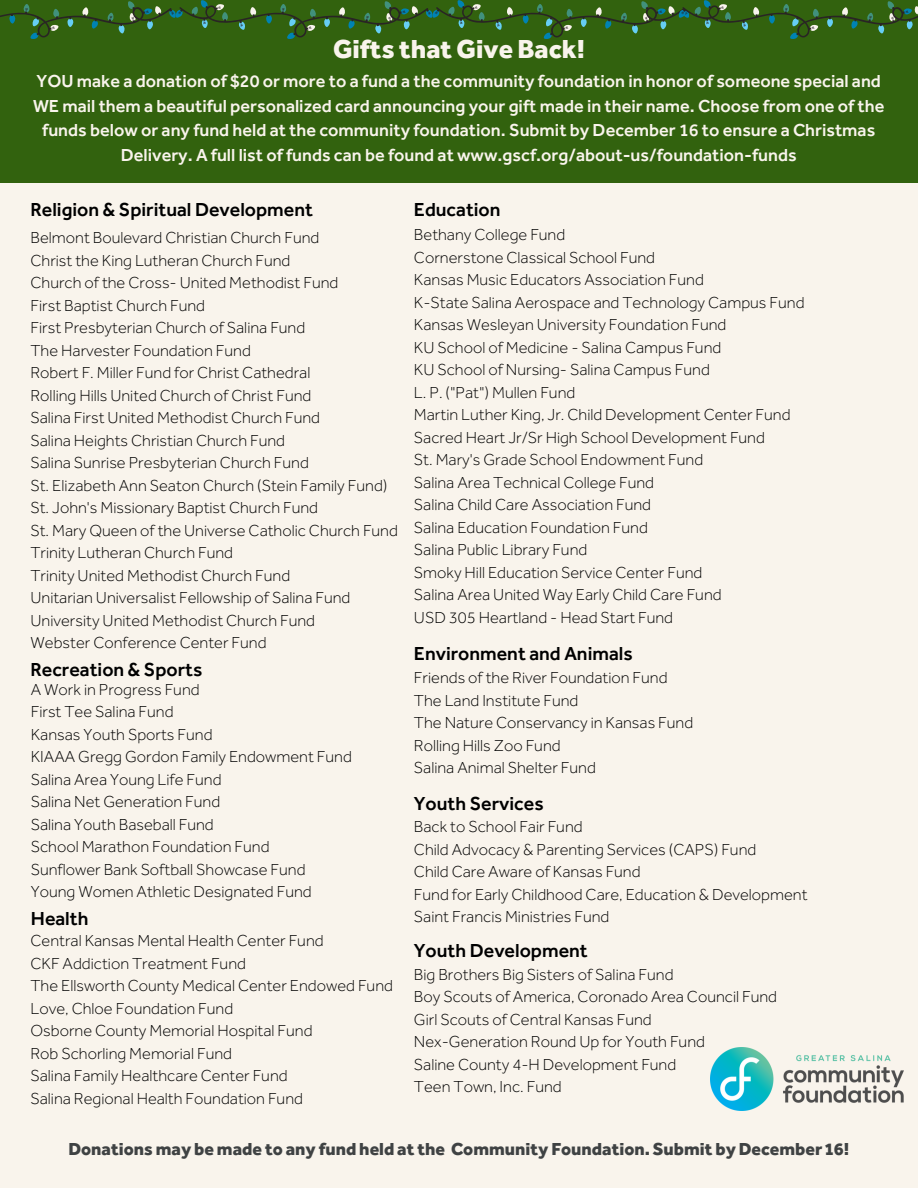
<style>
.page{position:relative;width:918px;height:1188px;background:#f9f4ec}
.page>*{position:absolute;margin:0;border:0;box-sizing:border-box;transform-origin:0 0}
.t1{font:800 27px "Effra";color:#f9f4ec}
.t2{font:500 19.5px "Effra";color:#000}
.t3{font:500 18px/24.8px "Effra";color:#f9f4ec;text-align:center}
.t4{font:800 18px "Effra";color:#3f4243}
.t5{font:300 16.5px "Effra";color:#000}
</style>
<div class="page">
<div style="left:0;top:0;width:918px;height:182px;background:#32620e"></div>
<img style="left:710px;top:1047px;width:194px;height:63px">
<svg style="left:0;top:0;width:918px;height:39px"></svg>
<p class="t1" style="left:333px;top:32px;width:253px">Gifts that Give Back!</p>
<h1 class="t3" style="left:33px;top:68px;width:853px">YOU make a donation of $20 or more to a fund a the community foundation in honor of someone special and WE mail them a beautiful personalized card announcing your gift made in their name. Choose from one of the funds below or any fund held at the community foundation. Submit by December 16 to ensure a Christmas Delivery. A full list of funds can be found at www.gscf.org/about-us/foundation-funds</h1>
<p class="t2" style="left:30px;top:198px;width:284px">Religion &amp; Spiritual Development</p>
<p class="t5" style="left:30px;top:227px;width:290px">Belmont Boulevard Christian Church Fund</p>
<p class="t5" style="left:30px;top:250px;width:262px">Christ the King Lutheran Church Fund</p>
<h2 class="t5" style="left:30px;top:272px;width:309px">Church of the Cross- United Methodist Fund</h2>
<p class="t5" style="left:30px;top:295px;width:176px">First Baptist Church Fund</p>
<p class="t5" style="left:30px;top:317px;width:276px">First Presbyterian Church of Salina Fund</p>
<p class="t5" style="left:30px;top:340px;width:222px">The Harvester Foundation Fund</p>
<p class="t5" style="left:30px;top:362px;width:281px">Robert F. Miller Fund for Christ Cathedral</p>
<p class="t5" style="left:30px;top:385px;width:282px">Rolling Hills United Church of Christ Fund</p>
<p class="t5" style="left:30px;top:407px;width:291px">Salina First United Methodist Church Fund</p>
<p class="t5" style="left:30px;top:430px;width:256px">Salina Heights Christian Church Fund</p>
<p class="t5" style="left:30px;top:452px;width:280px">Salina Sunrise Presbyterian Church Fund</p>
<p class="t5" style="left:30px;top:475px;width:359px">St. Elizabeth Ann Seaton Church (Stein Family Fund)</p>
<p class="t5" style="left:30px;top:497px;width:289px">St. John's Missionary Baptist Church Fund</p>
<h2 class="t5" style="left:30px;top:520px;width:369px">St. Mary Queen of the Universe Catholic Church Fund</h2>
<p class="t5" style="left:30px;top:542px;width:204px">Trinity Lutheran Church Fund</p>
<p class="t5" style="left:30px;top:565px;width:261px">Trinity United Methodist Church Fund</p>
<p class="t5" style="left:30px;top:587px;width:321px">Unitarian Universalist Fellowship of Salina Fund</p>
<p class="t5" style="left:30px;top:610px;width:286px">University United Methodist Church Fund</p>
<p class="t5" style="left:30px;top:632px;width:238px">Webster Conference Center Fund</p>
<p class="t2" style="left:30px;top:657px;width:173px">Recreation &amp; Sports</p>
<h2 class="t5" style="left:31px;top:679px;width:170px">A Work in Progress Fund</h2>
<p class="t5" style="left:31px;top:702px;width:144px">First Tee Salina Fund</p>
<h2 class="t5" style="left:31px;top:724px;width:183px">Kansas Youth Sports Fund</h2>
<p class="t5" style="left:31px;top:747px;width:323px">KIAAA Gregg Gordon Family Endowment Fund</p>
<p class="t5" style="left:31px;top:769px;width:192px">Salina Area Young Life Fund</p>
<p class="t5" style="left:31px;top:792px;width:191px">Salina Net Generation Fund</p>
<p class="t5" style="left:31px;top:814px;width:185px">Salina Youth Baseball Fund</p>
<p class="t5" style="left:31px;top:837px;width:240px">School Marathon Foundation Fund</p>
<p class="t5" style="left:31px;top:859px;width:276px">Sunflower Bank Softball Showcase Fund</p>
<p class="t5" style="left:31px;top:882px;width:283px">Young Women Athletic Designated Fund</p>
<p class="t2" style="left:31px;top:907px;width:59px">Health</p>
<p class="t5" style="left:30px;top:931px;width:295px">Central Kansas Mental Health Center Fund</p>
<p class="t5" style="left:30px;top:953px;width:217px">CKF Addiction Treatment Fund</p>
<p class="t5" style="left:30px;top:976px;width:364px">The Ellsworth County Medical Center Endowed Fund</p>
<p class="t5" style="left:30px;top:998px;width:204px">Love, Chloe Foundation Fund</p>
<p class="t5" style="left:30px;top:1021px;width:284px">Osborne County Memorial Hospital Fund</p>
<p class="t5" style="left:30px;top:1043px;width:203px">Rob Schorling Memorial Fund</p>
<p class="t5" style="left:30px;top:1066px;width:259px">Salina Family Healthcare Center Fund</p>
<p class="t5" style="left:30px;top:1088px;width:274px">Salina Regional Health Foundation Fund</p>
<p class="t2" style="left:414px;top:198px;width:88px">Education</p>
<p class="t5" style="left:414px;top:225px;width:153px">Bethany College Fund</p>
<p class="t5" style="left:414px;top:247px;width:243px">Cornerstone Classical School Fund</p>
<h2 class="t5" style="left:414px;top:270px;width:291px">Kansas Music Educators Association Fund</h2>
<p class="t5" style="left:414px;top:292px;width:392px">K-State Salina Aerospace and Technology Campus Fund</p>
<p class="t5" style="left:414px;top:315px;width:314px">Kansas Wesleyan University Foundation Fund</p>
<p class="t5" style="left:414px;top:337px;width:309px">KU School of Medicine - Salina Campus Fund</p>
<p class="t5" style="left:414px;top:360px;width:297px">KU School of Nursing- Salina Campus Fund</p>
<p class="t5" style="left:414px;top:382px;width:163px">L. P. ("Pat") Mullen Fund</p>
<p class="t5" style="left:414px;top:405px;width:378px">Martin Luther King, Jr. Child Development Center Fund</p>
<p class="t5" style="left:414px;top:427px;width:353px">Sacred Heart Jr/Sr High School Development Fund</p>
<p class="t5" style="left:414px;top:450px;width:291px">St. Mary's Grade School Endowment Fund</p>
<p class="t5" style="left:414px;top:472px;width:242px">Salina Area Technical College Fund</p>
<p class="t5" style="left:414px;top:495px;width:239px">Salina Child Care Association Fund</p>
<p class="t5" style="left:414px;top:517px;width:235px">Salina Education Foundation Fund</p>
<p class="t5" style="left:414px;top:540px;width:175px">Salina Public Library Fund</p>
<p class="t5" style="left:414px;top:562px;width:290px">Smoky Hill Education Service Center Fund</p>
<p class="t5" style="left:414px;top:585px;width:309px">Salina Area United Way Early Child Care Fund</p>
<p class="t5" style="left:414px;top:607px;width:261px">USD 305 Heartland - Head Start Fund</p>
<p class="t2" style="left:414px;top:641px;width:220px">Environment and Animals</p>
<p class="t5" style="left:414px;top:667px;width:255px">Friends of the River Foundation Fund</p>
<h2 class="t5" style="left:414px;top:690px;width:166px">The Land Institute Fund</h2>
<p class="t5" style="left:414px;top:712px;width:281px">The Nature Conservancy in Kansas Fund</p>
<p class="t5" style="left:414px;top:735px;width:148px">Rolling Hills Zoo Fund</p>
<p class="t5" style="left:414px;top:757px;width:183px">Salina Animal Shelter Fund</p>
<p class="t2" style="left:414px;top:792px;width:131px">Youth Services</p>
<p class="t5" style="left:414px;top:817px;width:170px">Back to School Fair Fund</p>
<p class="t5" style="left:414px;top:839px;width:344px">Child Advocacy &amp; Parenting Services (CAPS) Fund</p>
<h2 class="t5" style="left:414px;top:862px;width:228px">Child Care Aware of Kansas Fund</h2>
<p class="t5" style="left:414px;top:884px;width:395px">Fund for Early Childhood Care, Education &amp; Development</p>
<p class="t5" style="left:414px;top:907px;width:197px">Saint Francis Ministries Fund</p>
<p class="t2" style="left:414px;top:938px;width:175px">Youth Development</p>
<p class="t5" style="left:414px;top:964px;width:261px">Big Brothers Big Sisters of Salina Fund</p>
<p class="t5" style="left:414px;top:987px;width:365px">Boy Scouts of America, Coronado Area Council Fund</p>
<h2 class="t5" style="left:414px;top:1009px;width:239px">Girl Scouts of Central Kansas Fund</h2>
<p class="t5" style="left:414px;top:1032px;width:293px">Nex-Generation Round Up for Youth Fund</p>
<p class="t5" style="left:414px;top:1054px;width:264px">Saline County 4-H Development Fund</p>
<p class="t5" style="left:414px;top:1077px;width:149px">Teen Town, Inc. Fund</p>
<p class="t4" style="left:68px;top:1138px;width:782px">Donations may be made to any fund held at the Community Foundation. Submit by December 16!</p>
</div>
